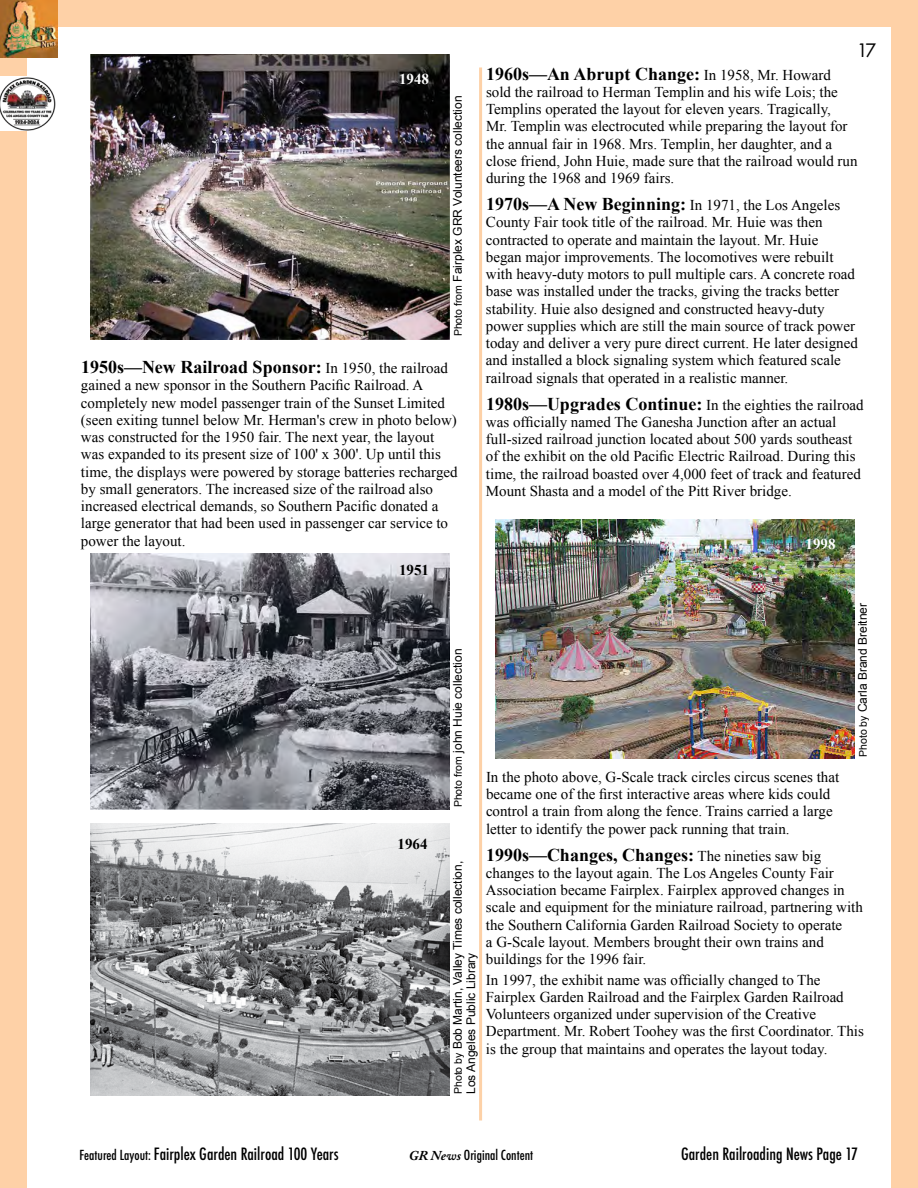
<style>
.page{position:relative;width:918px;height:1188px;background:#fff}
.page>*{position:absolute;margin:0;border:0;box-sizing:border-box;transform-origin:0 0}
.Fairplex_Caption{font:700 18px "Times New Roman";color:#000}
.t1{font:18px "Futura Now Text";color:#000}
.t2{font:500 condensed 16.5px "Futura";color:#000}
.Fairplex_Caption-2{font:15px/17.2px "Times New Roman";color:#000}
.Fairplex_Caption-3{font:700 15px "Times New Roman";color:#fff}
.Fairplex_Caption-4{font:700 15px "Times New Roman";color:#000}
.t3{font:500 condensed 13.5px "Futura";color:#000}
.SCVGRC_Caption{font:12px/13.5px "Arial";color:#000}
.s1{font-weight:400;font-size:15px}
.s2{font-weight:700;font-size:18px}
.s3{font-size:10.5px}
.s4{font-size:13.5px}
.s5{font-family:"Adobe Caslon Pro";font-weight:700;font-style:italic;font-stretch:normal}
</style>
<div class="page">
<div style="left:891px;top:0;width:27px;height:1188px;background:#fed1a7"></div>
<div style="left:0;top:0;width:891px;height:27px;background:#fed1a7"></div>
<div style="left:0;top:0;width:27px;height:1188px;background:#fed1a7"></div>
<img style="left:0;top:0;width:57px;height:57px">
<img style="left:0;top:76px;width:55px;height:54px">
<img style="left:91px;top:54px;width:359px;height:286px">
<img style="left:91px;top:824px;width:359px;height:272px">
<img style="left:91px;top:554px;width:359px;height:256px">
<img style="left:496px;top:519px;width:359px;height:239px">
<hr style="left:479px;top:68px;width:3px;height:1052px;background:#fdd1a7">
<p class="t1" style="left:860px;top:36px;width:18px">17</p>
<p class="Fairplex_Caption-3" style="left:399px;top:69px;width:31px">1948</p>
<p class="Fairplex_Caption" style="left:486px;top:61px;width:346px">1960s—An Abrupt Change: <span class="s1">In 1958, Mr. Howard</span></p>
<p class="Fairplex_Caption-2" style="left:486px;top:83px;width:373px">sold the railroad to Herman Templin and his wife Lois; the Templins operated the layout for eleven years. Tragically,<br>Mr. Templin was electrocuted while preparing the layout for the annual fair in 1968. Mrs. Templin, her daughter, and a close friend, John Huie, made sure that the railroad would run during the 1968 and 1969 fairs.</p>
<p class="Fairplex_Caption" style="left:486px;top:192px;width:356px">1970s—A New Beginning: <span class="s1">In 1971, the Los Angeles</span></p>
<p class="Fairplex_Caption-2" style="left:486px;top:214px;width:373px">County Fair took title of the railroad. Mr. Huie was then contracted to operate and maintain the layout. Mr. Huie<br>began major improvements. The locomotives were rebuilt with heavy-duty motors to pull multiple cars. A concrete road base was installed under the tracks, giving the tracks better stability. Huie also designed and constructed heavy-duty power supplies which are still the main source of track power today and deliver a very pure direct current. He later designed and installed a block signaling system which featured scale railroad signals that operated in a realistic manner.</p>
<p class="Fairplex_Caption-2" style="left:486px;top:396px;width:379px"><span class="s2">1980s—Upgrades Continue:</span> In the eighties the railroad was officially named The Ganesha Junction after an actual full-sized railroad junction located about 500 yards southeast of the exhibit on the old Pacific Electric Railroad. During this time, the railroad boasted over 4,000 feet of track and featured Mount Shasta and a model of the Pitt River bridge.</p>
<p class="SCVGRC_Caption" style="left:451px;top:336px;width:242px;rotate:-90deg"><span class="s3">Photo from</span> Fairplex GRR Volunteers collection</p>
<p class="Fairplex_Caption" style="left:81px;top:355px;width:368px">1950s—New Railroad Sponsor: <span class="s1">In 1950, the railroad</span></p>
<p class="Fairplex_Caption-2" style="left:81px;top:377px;width:378px">gained a new sponsor in the Southern Pacific Railroad. A completely new model passenger train of the Sunset Limited (seen exiting tunnel below Mr. Herman's crew in photo below) was constructed for the 1950 fair. The next year, the layout was expanded to its present size of 100' x 300'. Up until this time, the displays were powered by storage batteries recharged by small generators. The increased size of the railroad also increased electrical demands, so Southern Pacific donated a large generator that had been used in passenger car service to power the layout.</p>
<p class="Fairplex_Caption-3" style="left:806px;top:534px;width:31px">1998</p>
<p class="Fairplex_Caption-4" style="left:399px;top:559px;width:31px">1951</p>
<p class="Fairplex_Caption-4" style="left:398px;top:833px;width:31px">1964</p>
<p class="SCVGRC_Caption" style="left:451px;top:807px;width:160px;rotate:-90deg"><span class="s3">Photo from</span> john Huie collection</p>
<p class="SCVGRC_Caption" style="left:451px;top:1094px;width:235px;rotate:-90deg"><span class="s3">Photo by</span> Bob Martin, Valley Times collection,<br>Los Angeles Public Library</p>
<p class="SCVGRC_Caption" style="left:856px;top:757px;width:156px;rotate:-90deg"><span class="s3">Photo by</span> Carla Brand Breitner</p>
<p class="Fairplex_Caption-2" style="left:486px;top:768px;width:355px">In the photo above, G-Scale track circles circus scenes that became one of the first interactive areas where kids could control a train from along the fence. Trains carried a large letter to identify the power pack running that train.</p>
<p class="Fairplex_Caption" style="left:486px;top:842px;width:337px">1990s—Changes, Changes: <span class="s1">The nineties saw big</span></p>
<p class="Fairplex_Caption-2" style="left:486px;top:864px;width:379px">changes to the layout again. The Los Angeles County Fair Association became Fairplex. Fairplex approved changes in scale and equipment for the miniature railroad, partnering with the Southern California Garden Railroad Society to operate<br>a G-Scale layout. Members brought their own trains and buildings for the 1996 fair.</p>
<p class="Fairplex_Caption-2" style="left:486px;top:971px;width:379px">In 1997, the exhibit name was officially changed to The Fairplex Garden Railroad and the Fairplex Garden Railroad Volunteers organized under supervision of the Creative Department. Mr. Robert Toohey was the first Coordinator. This is the group that maintains and operates the layout today.</p>
<p class="t2" style="left:80px;top:1144px;width:261px"><span class="s4">Featured Layout:</span> Fairplex Garden Railroad 100 Years</p>
<p class="t3" style="left:409px;top:1147px;width:126px"><span class="s5">GR News</span> Original Content</p>
<p class="t2" style="left:681px;top:1144px;width:178px">Garden Railroading News Page 17</p>
</div>
